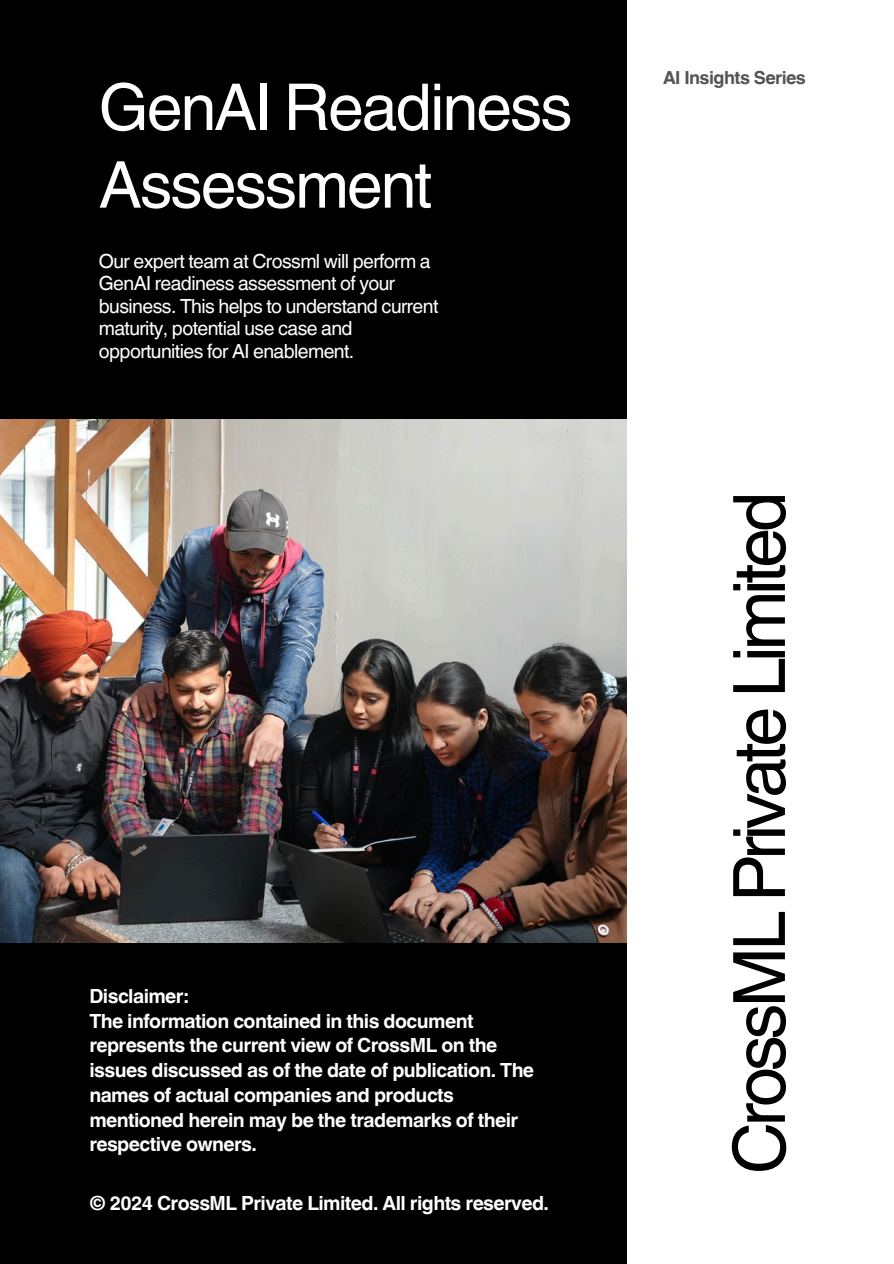
<style>
.page{position:relative;width:894px;height:1264px;background:#fff}
.page>*{position:absolute;margin:0;border:0;box-sizing:border-box;transform-origin:0 0}
.t1{font:72px "Helvetica World";letter-spacing:-.06em;color:#000}
.t2{font:64.5px/77.7px "Helvetica World";letter-spacing:-.03em;color:#fff}
.t3{font:700 19.5px/24.8px "Helvetica World";letter-spacing:-.03em;color:#fff}
.t4{font:19.5px/22.5px "Helvetica World";letter-spacing:-.03em;color:#fff}
.t5{font:700 18px "Helvetica World";letter-spacing:-.03em;color:#545454}
</style>
<div class="page">
<div style="left:0;top:0;width:626px;height:1263px;background:#000"></div>
<img style="left:0;top:419px;width:626px;height:523px">
<h3 class="t2" style="left:99px;top:69px;width:475px">GenAI Readiness<br>Assessment</h3>
<p class="t4" style="left:99px;top:250px;width:341px">Our expert team at Crossml will perform a GenAI readiness assessment of your business. This helps to understand current maturity, potential use case and opportunities for AI enablement.</p>
<h3 class="t3" style="left:89px;top:981px;width:446px">Disclaimer:<br>The information contained in this document represents the current view of CrossML on the issues discussed as of the date of publication. The names of actual companies and products mentioned herein may be the trademarks of their respective owners.</h3>
<h1 class="t3" style="left:89px;top:1188px;width:461px">© 2024 CrossML Private Limited. All rights reserved.</h1>
<h3 class="t5" style="left:663px;top:63px;width:144px">AI Insights Series</h3>
<h2 class="t1" style="left:717px;top:1174px;width:684px;rotate:-90deg">CrossML Private Limited</h2>
</div>
